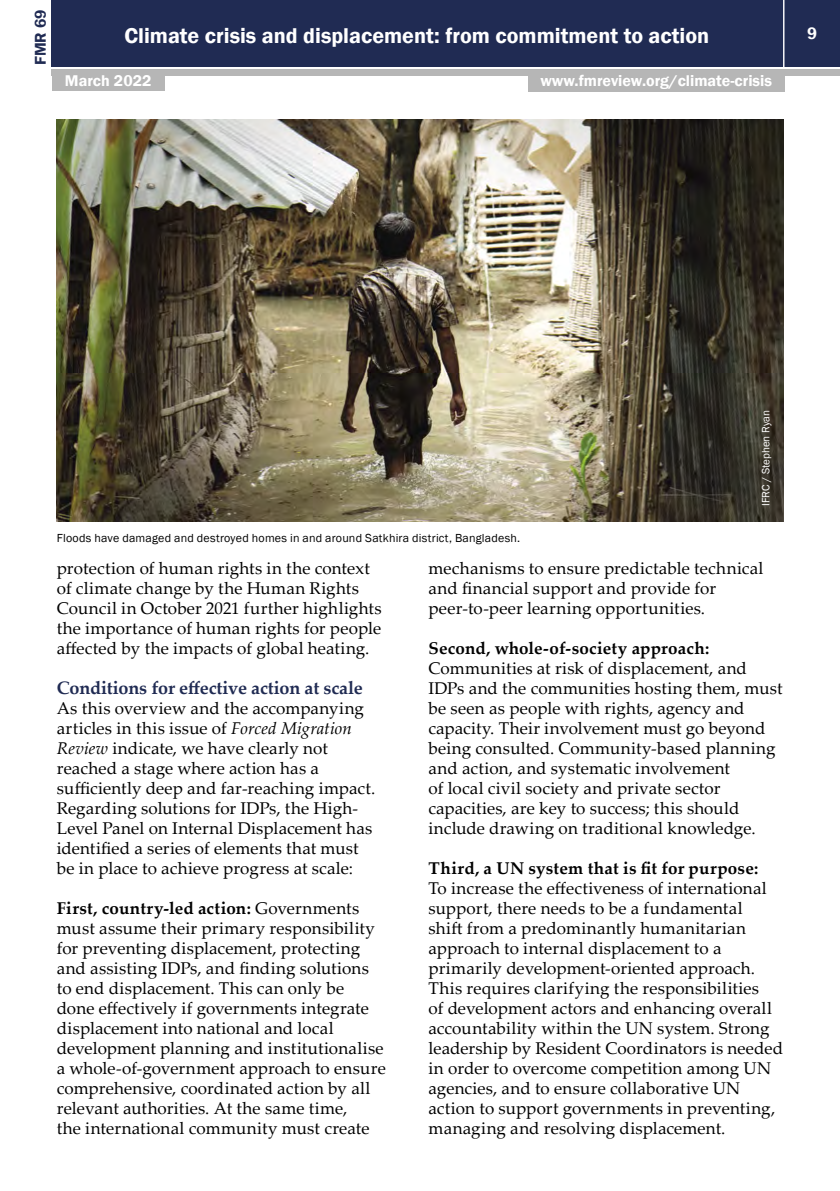
<style>
.page{position:relative;width:840px;height:1191px;background:#fff}
.page>*{position:absolute;margin:0;border:0;box-sizing:border-box;transform-origin:0 0}
.t1{font:600 22px "Franklin Gothic";color:#fff}
.t2{font:700 18px "Palatino Linotype";letter-spacing:-.01em;color:#202b53}
.t3{font:17px/20px "Palatino Linotype";letter-spacing:.01em;color:#000}
.t4{font:700 17px "Palatino Linotype";letter-spacing:.015em;color:#000}
.t5{font:600 17px "Franklin Gothic";color:#fff}
.t6{font:600 16px "Franklin Gothic";color:#fff}
.t7{font:600 16px "Franklin Gothic";color:#202b53}
.t8{font:12px "Franklin Gothic";letter-spacing:.015em;color:#000}
.t9{font:11px "Franklin Gothic";color:#fff}
.s1{font-style:italic}
.s2{font-weight:700}
</style>
<div class="page">
<div style="left:52px;top:0;width:787px;height:66px;background:#202b53"></div>
<div style="left:52px;top:69px;width:787px;height:6px;background:#b6b6b6"></div>
<hr style="left:782px;top:0;width:2px;height:68px;background:#fff">
<div style="left:52px;top:73px;width:112px;height:18px;background:#b6b6b6"></div>
<div style="left:527px;top:74px;width:257px;height:18px;background:#b6b6b6"></div>
<img style="left:57px;top:119px;width:725px;height:403px">
<p class="t7" style="left:31px;top:65px;width:57px;rotate:-90deg">FMR 69</p>
<p class="t1" style="left:124px;top:22px;width:586px">Climate crisis and displacement: from commitment to action</p>
<p class="t5" style="left:806px;top:23px;width:11px">9</p>
<p class="t6" style="left:65px;top:71px;width:88px">March 2022</p>
<p class="t6" style="left:540px;top:71px;width:233px">www.fmreview.org/climate-crisis</p>
<p class="t8" style="left:57px;top:530px;width:465px">Floods have damaged and destroyed homes in and around Satkhira district, Bangladesh.</p>
<p class="t9" style="left:758px;top:506px;width:98px;rotate:-90deg">IFRC / Stephen Ryan</p>
<p class="t3" style="left:57px;top:557px;width:326px">protection of human rights in the context of climate change by the Human Rights Council in October 2021 further highlights the importance of human rights for people affected by the impacts of global heating.</p>
<p class="t2" style="left:57px;top:675px;width:307px">Conditions for effective action at scale</p>
<p class="t3" style="left:57px;top:697px;width:320px">As this overview and the accompanying articles in this issue of <span class="s1">Forced Migration Review</span> indicate, we have clearly not reached a stage where action has a sufficiently deep and far-reaching impact.<br>Regarding solutions for IDPs, the High-Level Panel on Internal Displacement has identified a series of elements that must be in place to achieve progress at scale:</p>
<p class="t3" style="left:57px;top:897px;width:330px"><span class="s2">First, country-led action:</span> Governments must assume their primary responsibility for preventing displacement, protecting and assisting IDPs, and finding solutions to end displacement. This can only be done effectively if governments integrate displacement into national and local development planning and institutionalise a whole-of-government approach to ensure comprehensive, coordinated action by all relevant authorities. At the same time,<br>the international community must create</p>
<p class="t3" style="left:428px;top:557px;width:336px">mechanisms to ensure predictable technical and financial support and provide for peer-to-peer learning opportunities.</p>
<p class="t4" style="left:428px;top:636px;width:282px">Second, whole-of-society approach:</p>
<p class="t3" style="left:428px;top:657px;width:355px">Communities at risk of displacement, and IDPs and the communities hosting them, must be seen as people with rights, agency and capacity. Their involvement must go beyond being consulted. Community-based planning and action, and systematic involvement<br>of local civil society and private sector capacities, are key to success; this should include drawing on traditional knowledge.</p>
<p class="t4" style="left:428px;top:856px;width:331px">Third, a UN system that is fit for purpose:</p>
<p class="t3" style="left:428px;top:877px;width:356px">To increase the effectiveness of international support, there needs to be a fundamental<br>shift from a predominantly humanitarian approach to internal displacement to a primarily development-oriented approach.<br>This requires clarifying the responsibilities<br>of development actors and enhancing overall accountability within the UN system. Strong leadership by Resident Coordinators is needed in order to overcome competition among UN agencies, and to ensure collaborative UN action to support governments in preventing, managing and resolving displacement.</p>
</div>
